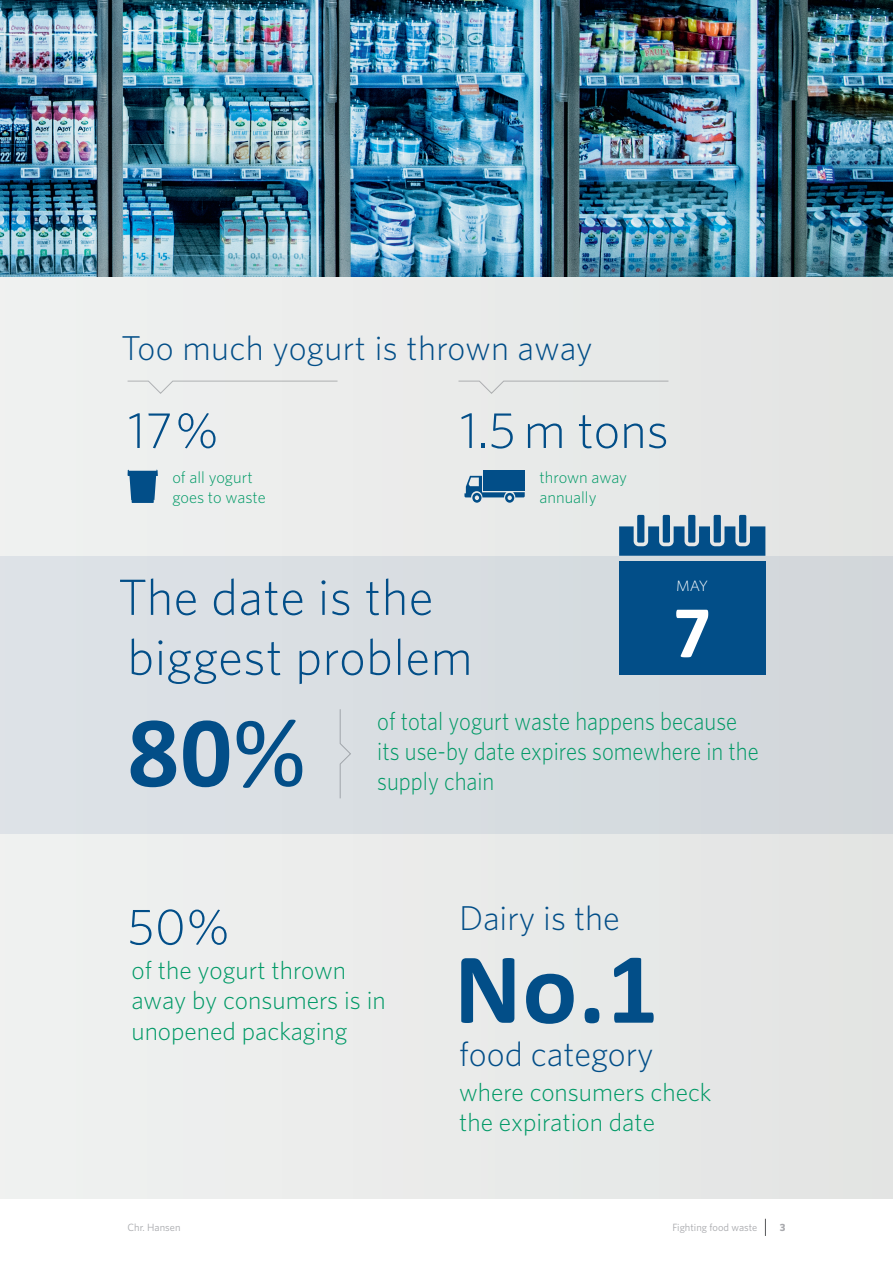
<style>
.page{position:relative;width:893px;height:1263px;background:#fff}
.page>*{position:absolute;margin:0;border:0;box-sizing:border-box;transform-origin:0 0}
.t1{font:700 102px "Calibri";color:#024e88}
.t2{font:700 75px "Calibri";color:#fff}
.t3{font:300 51px/60px "Whitney";letter-spacing:.01em;color:#024e88}
.t4{font:300 34.5px "Whitney";color:#024e88}
.t5{font:300 25.5px/30.6px "Whitney";color:#096}
.t6{font:300 25.5px/30px "Whitney";color:#096;scale:.89 1}
.t7{font:300 16.5px/19.8px "Whitney";color:#096}
.t8{font:300 15px "Whitney";color:#fff}
.t9{font:10.5px "Whitney";color:#a8a9ad}
.t10{font:700 10.5px "Whitney";color:#a8a9ad}
.s1{font-weight:400}
</style>
<div class="page">
<svg style="left:765px;top:1219px;width:1px;height:17px"></svg>
<div style="left:0;top:275px;width:893px;height:923px;background:#eaebea"></div>
<div style="left:0;top:556px;width:893px;height:277px;background:#d9dde1"></div>
<img style="left:0;top:0;width:893px;height:276px">
<svg style="left:339px;top:709px;width:12px;height:90px"></svg>
<div style="left:483px;top:470px;width:42px;height:21px;background:#024e88"></div>
<svg style="left:464px;top:476px;width:61px;height:27px"></svg>
<div style="left:619px;top:561px;width:146px;height:114px;background:#024e88"></div>
<svg style="left:619px;top:515px;width:146px;height:41px"></svg>
<svg style="left:128px;top:469px;width:30px;height:34px"></svg>
<svg style="left:127px;top:380px;width:211px;height:14px"></svg>
<svg style="left:458px;top:380px;width:211px;height:14px"></svg>
<h3 class="t4" style="left:121px;top:325px;width:473px">Too much yogurt is thrown away</h3>
<h3 class="t3" style="left:128px;top:399px;width:93px">17%</h3>
<h3 class="t3" style="left:460px;top:399px;width:211px">1.5 m tons</h3>
<p class="t7" style="left:172px;top:467px;width:95px">of all yogurt goes to waste</p>
<p class="t7" style="left:540px;top:467px;width:89px">thrown away annually</p>
<h3 class="t3" style="left:118px;top:565px;width:356px">The date is the biggest problem</h3>
<p class="t8" style="left:676px;top:576px;width:33px">MAY</p>
<h2 class="t2" style="left:673px;top:586px;width:40px">7</h2>
<h1 class="t1" style="left:128px;top:689px;width:180px">80<span class="s1">%</span></h1>
<p class="t6" style="left:377px;top:705px;width:430px">of total yogurt waste happens because its use-by date expires somewhere in the supply chain</p>
<h3 class="t3" style="left:127px;top:895px;width:104px">50%</h3>
<p class="t5" style="left:131px;top:954px;width:256px">of the yogurt thrown away by consumers is in unopened packaging</p>
<h3 class="t4" style="left:459px;top:895px;width:162px">Dairy is the</h3>
<h1 class="t1" style="left:454px;top:925px;width:206px">No.1</h1>
<h3 class="t4" style="left:459px;top:1031px;width:196px">food category</h3>
<p class="t5" style="left:459px;top:1075px;width:254px">where consumers check the expiration date</p>
<p class="t9" style="left:128px;top:1220px;width:54px">Chr. Hansen</p>
<p class="t9" style="left:672px;top:1220px;width:86px">Fighting food waste</p>
<p class="t10" style="left:780px;top:1220px;width:7px">3</p>
</div>
